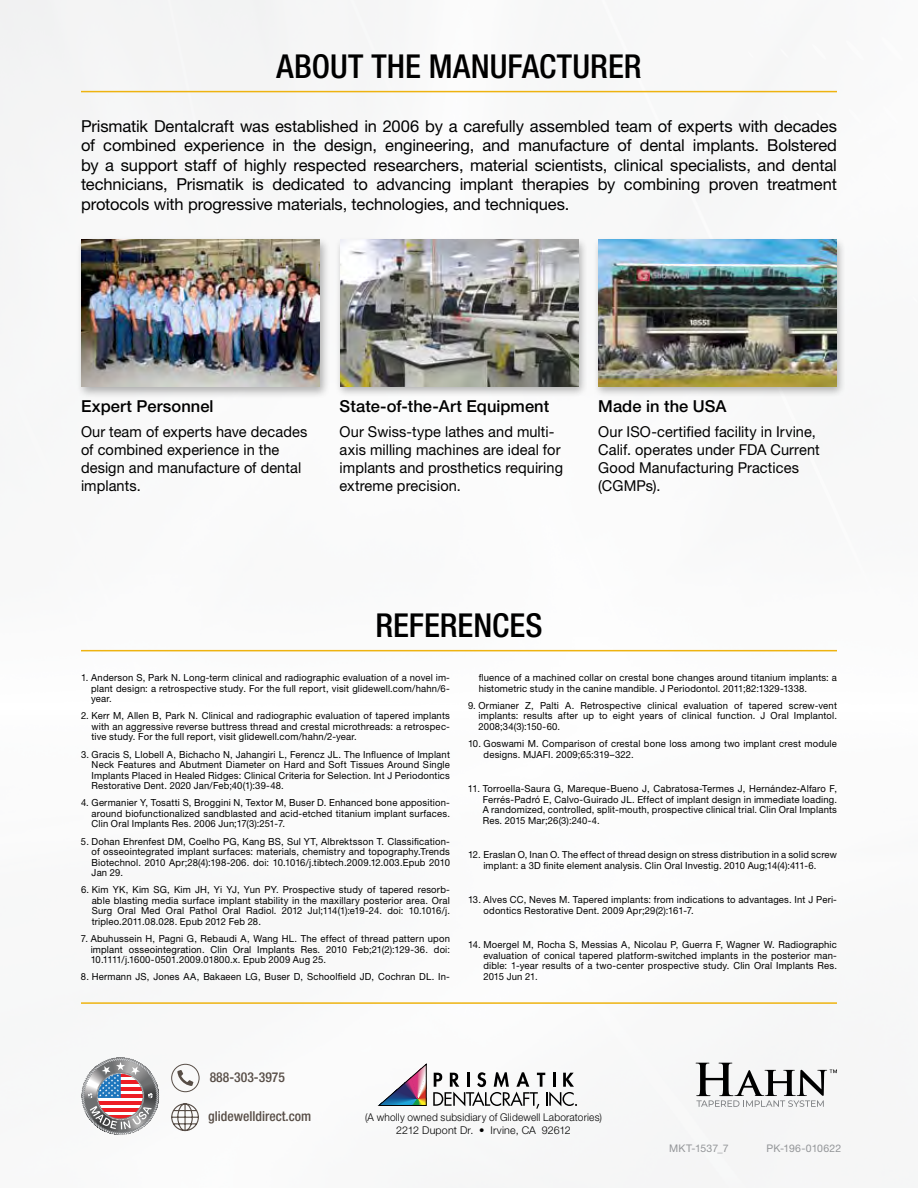
<style>
.page{position:relative;width:918px;height:1188px;background:#fff}
.page>*{position:absolute;margin:0;border:0;box-sizing:border-box;transform-origin:0 0}
.t1{font:500 condensed 33px "Helvetica Neue LT Std";color:#000}
.t2{font:16.5px/19.5px "Helvetica Neue LT Std";letter-spacing:-.005em;color:#000;text-align:justify}
.t3{font:500 16.5px "Helvetica Neue LT Std";letter-spacing:.005em;color:#000}
.t4{font:15px/18px "Helvetica Neue LT Std";letter-spacing:.005em;color:#000}
.t5{font:500 condensed 13.65px "Helvetica Neue LT Std";color:#574d46}
.t6{font:300 10.65px/13.4px "Helvetica Neue LT Std";letter-spacing:.02em;color:#000;text-align:center;scale:.95 1}
.t7{font:10.5px "Helvetica Neue LT Std";letter-spacing:.01em;color:#939598}
.t8{font:9.75px/10.5px "Helvetica Neue LT Std";letter-spacing:.02em;color:#000;text-align:justify}
</style>
<div class="page">
<img style="left:0;top:0;width:837px;height:1188px">
<svg style="left:177px;top:1070px;width:16px;height:16px"></svg>
<div style="left:171px;top:1064px;width:29px;height:28px;border:1px solid #574d46;border-radius:50%"></div>
<svg style="left:171px;top:1103px;width:28px;height:29px"></svg>
<svg style="left:81px;top:1057px;width:78px;height:78px"></svg>
<svg style="left:433px;top:1072px;width:144px;height:37px"></svg>
<svg style="left:378px;top:1063px;width:49px;height:43px"></svg>
<svg style="left:696px;top:1063px;width:141px;height:44px"></svg>
<hr style="left:81px;top:91px;width:756px;height:1px;background:#eeb310">
<hr style="left:81px;top:650px;width:756px;height:1px;background:#eeb310">
<hr style="left:81px;top:1002px;width:756px;height:2px;background:#eeb310">
<div style="left:593px;top:236px;width:254px;height:162px;background:#000;opacity:.3"></div>
<img style="left:598px;top:240px;width:238px;height:146px">
<div style="left:335px;top:236px;width:254px;height:162px;background:#000;opacity:.3"></div>
<img style="left:340px;top:240px;width:238px;height:146px">
<div style="left:76px;top:236px;width:255px;height:163px;background:#000;opacity:.3"></div>
<img style="left:82px;top:240px;width:238px;height:146px">
<h1 class="t1" style="left:277px;top:46px;width:366px">ABOUT THE MANUFACTURER</h1>
<p class="t2" style="left:81px;top:116px;width:758px">Prismatik Dentalcraft was established in 2006 by a carefully assembled team of experts with decades of combined experience in the design, engineering, and manufacture of dental implants. Bolstered by a support staff of highly respected researchers, material scientists, clinical specialists, and dental technicians, Prismatik is dedicated to advancing implant therapies by combining proven treatment protocols with progressive materials, technologies, and techniques.</p>
<h2 class="t3" style="left:81px;top:396px;width:134px">Expert Personnel</h2>
<h3 class="t4" style="left:81px;top:422px;width:228px">Our team of experts have decades of combined experience in the design and manufacture of dental implants.</h3>
<h2 class="t3" style="left:340px;top:396px;width:211px">State-of-the-Art Equipment</h2>
<h3 class="t4" style="left:340px;top:422px;width:225px">Our Swiss-type lathes and multi&shy;axis milling machines are ideal for implants and prosthetics requiring extreme precision.</h3>
<h2 class="t3" style="left:598px;top:396px;width:130px">Made in the USA</h2>
<h3 class="t4" style="left:598px;top:422px;width:223px">Our ISO-certified facility in Irvine,<br>Calif. operates under FDA Current<br>Good Manufacturing Practices (CGMPs).</h3>
<h1 class="t1" style="left:375px;top:605px;width:169px">REFERENCES</h1>
<p class="t8" style="left:91px;top:672px;width:360px;text-indent:-10px">1. Anderson S, Park N. Long-term clinical and radiographic evaluation of a novel im&shy;plant design: a retrospective study. For the full report, visit glidewell.com/hahn/6- year.</p>
<p class="t8" style="left:91px;top:710px;width:360px;text-indent:-10px">2. Kerr M, Allen B, Park N. Clinical and radiographic evaluation of tapered implants with an aggressive reverse buttress thread and crestal microthreads: a retrospec&shy;tive study. For the full report, visit glidewell.com/hahn/2-year.</p>
<p class="t8" style="left:92px;top:749px;width:360px;text-indent:-11px">3. Gracis S, Llobell A, Bichacho N, Jahangiri L, Ferencz JL. The Influence of Implant Neck Features and Abutment Diameter on Hard and Soft Tissues Around Single Implants Placed in Healed Ridges: Clinical Criteria for Selection. Int J Periodontics Restorative Dent. 2020 Jan/Feb;40(1):39-48.</p>
<p class="t8" style="left:92px;top:797px;width:360px;text-indent:-11px">4. Germanier Y, Tosatti S, Broggini N, Textor M, Buser D. Enhanced bone apposition&shy;around biofunctionalized sandblasted and acid-etched titanium implant surfaces.<br>Clin Oral Implants Res. 2006 Jun;17(3):251-7.</p>
<p class="t8" style="left:92px;top:836px;width:360px;text-indent:-11px">5. Dohan Ehrenfest DM, Coelho PG, Kang BS, Sul YT, Albrektsson T. Classification&shy;of osseointegrated implant surfaces: materials, chemistry and topography.Trends Biotechnol. 2010 Apr;28(4):198-206. doi: 10.1016/j.tibtech.2009.12.003.Epub 2010<br>Jan 29.</p>
<p class="t8" style="left:92px;top:884px;width:360px;text-indent:-11px">6. Kim YK, Kim SG, Kim JH, Yi YJ, Yun PY. Prospective study of tapered resorb&shy;able blasting media surface implant stability in the maxillary posterior area. Oral Surg Oral Med Oral Pathol Oral Radiol. 2012 Jul;114(1):e19-24. doi: 10.1016/j. tripleo.2011.08.028. Epub 2012 Feb 28.</p>
<p class="t8" style="left:91px;top:933px;width:361px;text-indent:-10px">7. Abuhussein H, Pagni G, Rebaudi A, Wang HL. The effect of thread pattern upon implant osseointegration. Clin Oral Implants Res. 2010 Feb;21(2):129-36. doi:<br>10.1111/j.1600-0501.2009.01800.x. Epub 2009 Aug 25.</p>
<p class="t8" style="left:81px;top:971px;width:371px">8. Hermann JS, Jones AA, Bakaeen LG, Buser D, Schoolfield JD, Cochran DL. In-</p>
<p class="t8" style="left:479px;top:672px;width:360px">fluence of a machined collar on crestal bone changes around titanium implants: a histometric study in the canine mandible. J Periodontol. 2011;82:1329-1338.</p>
<p class="t8" style="left:479px;top:700px;width:360px;text-indent:-11px">9. Ormianer Z, Palti A. Retrospective clinical evaluation of tapered screw-vent implants: results after up to eight years of clinical function. J Oral Implantol.<br>2008;34(3):150-60.</p>
<p class="t8" style="left:484px;top:738px;width:355px;text-indent:-16px">10. Goswami M. Comparison of crestal bone loss among two implant crest module designs. MJAFI. 2009;65:319–322.</p>
<p class="t8" style="left:483px;top:783px;width:356px;text-indent:-15px">11. Torroella-Saura G, Mareque-Bueno J, Cabratosa-Termes J, Hernández-Alfaro F, Ferrés-Padró E, Calvo-Guirado JL. Effect of implant design in immediate loading.<br>A randomized, controlled, split-mouth, prospective clinical trial. Clin Oral Implants Res. 2015 Mar;26(3):240-4.</p>
<p class="t8" style="left:468px;top:849px;width:370px;text-align:center">12. Eraslan O, Inan O. The effect of thread design on stress distribution in a solid screw implant: a 3D finite element analysis. Clin Oral Investig. 2010 Aug;14(4):411-6.</p>
<p class="t8" style="left:484px;top:894px;width:355px;text-indent:-16px">13. Alves CC, Neves M. Tapered implants: from indications to advantages. Int J Peri&shy;odontics Restorative Dent. 2009 Apr;29(2):161-7.</p>
<p class="t8" style="left:483px;top:939px;width:355px;text-indent:-15px">14. Moergel M, Rocha S, Messias A, Nicolau P, Guerra F, Wagner W. Radiographic evaluation of conical tapered platform-switched implants in the posterior man&shy;dible: 1-year results of a two-center prospective study. Clin Oral Implants Res.<br>2015 Jun 21.</p>
<h3 class="t5" style="left:210px;top:1069px;width:77px">888-303-3975</h3>
<h3 class="t5" style="left:208px;top:1108px;width:105px">glidewelldirect.com</h3>
<p class="t6" style="left:365px;top:1110px;width:251px">(A wholly owned subsidiary of Glidewell Laboratories)<br>2212 Dupont Dr. • Irvine, CA 92612</p>
<p class="t7" style="left:669px;top:1142px;width:61px">MKT-1537_7</p>
<p class="t7" style="left:767px;top:1142px;width:76px">PK-196-010622</p>
</div>
